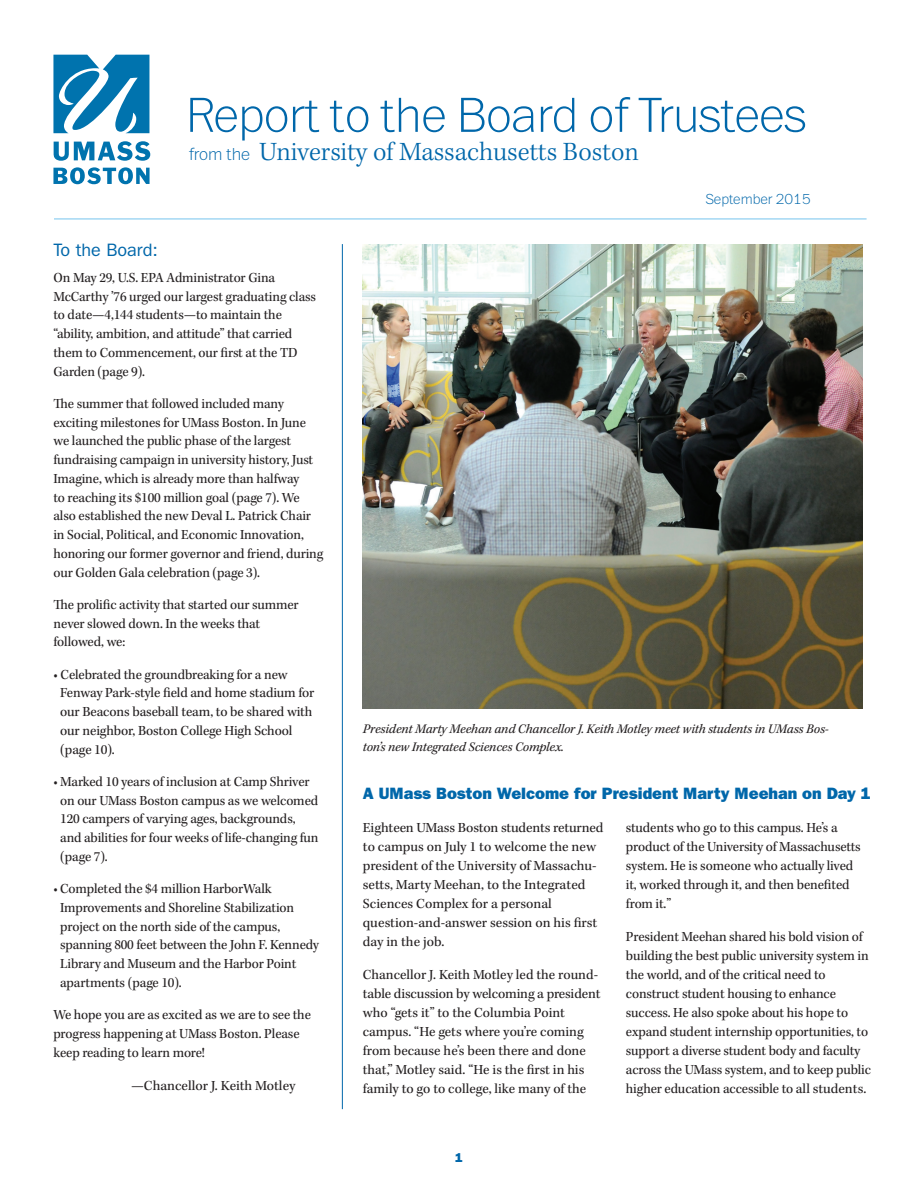
<style>
.page{position:relative;width:918px;height:1188px;background:#fff}
.page>*{position:absolute;margin:0;border:0;box-sizing:border-box;transform-origin:0 0}
.ToC_Article_Name{font:100 51px "Franklin ITC Std";letter-spacing:-.01em;color:#0067aa}
.ToC_Article_Name-2{font:300 27px "Kepler Std";letter-spacing:-.005em;color:#0067aa}
.t1{font:18px "ITC Franklin Gothic Std";color:#0067aa}
.B_head_sw{font:16.5px "ITC Franklin Gothic Std Hvy";color:#0067aa}
.t2{font:100 15px "Franklin ITC Std";color:#0067aa}
.Body_Copy_sw{font:14.25px/18.8px "Kepler Std";letter-spacing:-.01em;color:#231f20}
.t3{font:italic 13.5px/18px "Kepler Std";letter-spacing:-.01em;color:#231f20}
.t4{font:12.75px "ITC Franklin Gothic Std Hvy";color:#0067aa}
.s1{font-family:"Franklin ITC Std";font-weight:100;font-size:18px}
</style>
<div class="page">
<svg style="left:53px;top:55px;width:96px;height:78px"></svg>
<svg style="left:54px;top:141px;width:96px;height:20px"></svg>
<svg style="left:53px;top:167px;width:97px;height:17px"></svg>
<hr style="left:54px;top:218px;width:813px;height:2px;background:#a3d8f4">
<hr style="left:342px;top:244px;width:1px;height:865px;background:#0067aa">
<img style="left:363px;top:244px;width:500px;height:464px">
<p class="ToC_Article_Name" style="left:186px;top:90px;width:622px">Report to the Board of Trustees</p>
<p class="ToC_Article_Name-2" style="left:189px;top:137px;width:451px"><span class="s1">from the</span> University of Massachusetts Boston</p>
<p class="t2" style="left:706px;top:192px;width:106px">September 2015</p>
<p class="t1" style="left:53px;top:240px;width:106px">To the Board:</p>
<p class="Body_Copy_sw" style="left:53px;top:269px;width:223px">On May 29, U.S. EPA Administrator Gina</p>
<p class="Body_Copy_sw" style="left:53px;top:287px;width:264px">McCarthy ’76 urged our largest graduating class to date—4,144 students—to maintain the</p>
<p class="Body_Copy_sw" style="left:53px;top:325px;width:246px">“ability, ambition, and attitude” that carried them to Commencement, our first at the TD<br>Garden (page 9).</p>
<p class="Body_Copy_sw" style="left:53px;top:395px;width:271px">The summer that followed included many exciting milestones for UMass Boston. In June we launched the public phase of the largest fundraising campaign in university history, Just Imagine, which is already more than halfway<br>to reaching its $100 million goal (page 7). We also established the new Deval L. Patrick Chair in Social, Political, and Economic Innovation, honoring our former governor and friend, during our Golden Gala celebration (page 3).</p>
<p class="Body_Copy_sw" style="left:53px;top:596px;width:247px">The prolific activity that started our summer never slowed down. In the weeks that</p>
<p class="Body_Copy_sw" style="left:53px;top:633px;width:73px">followed, we:</p>
<p class="Body_Copy_sw" style="left:60px;top:665px;width:256px;text-indent:-7px">• Celebrated the groundbreaking for a new Fenway Park-style field and home stadium for our Beacons baseball team, to be shared with our neighbor, Boston College High School (page 10).</p>
<p class="Body_Copy_sw" style="left:60px;top:773px;width:260px;text-indent:-7px">• Marked 10 years of inclusion at Camp Shriver on our UMass Boston campus as we welcomed 120 campers of varying ages, backgrounds, and abilities for four weeks of life-changing fun (page 7).</p>
<p class="Body_Copy_sw" style="left:53px;top:880px;width:220px">• Completed the $4 million HarborWalk</p>
<p class="Body_Copy_sw" style="left:60px;top:899px;width:235px">Improvements and Shoreline Stabilization</p>
<p class="Body_Copy_sw" style="left:60px;top:917px;width:260px">project on the north side of the campus, spanning 800 feet between the John F. Kennedy Library and Museum and the Harbor Point apartments (page 10).</p>
<p class="Body_Copy_sw" style="left:53px;top:1006px;width:259px;line-height:19.2px">We hope you are as excited as we are to see the progress happening at UMass Boston. Please keep reading to learn more!</p>
<p class="Body_Copy_sw" style="left:131px;top:1077px;width:166px">—Chancellor J. Keith Motley</p>
<p class="t3" style="left:363px;top:720px;width:468px">President Marty Meehan and Chancellor J. Keith Motley meet with students in UMass Bos&shy;ton’s new Integrated Sciences Complex.</p>
<p class="B_head_sw" style="left:363px;top:783px;width:509px">A UMass Boston Welcome for President Marty Meehan on Day 1</p>
<p class="Body_Copy_sw" style="left:363px;top:818px;width:242px">Eighteen UMass Boston students returned to campus on July 1 to welcome the new president of the University of Massachu&shy;setts, Marty Meehan, to the Integrated Sciences Complex for a personal</p>
<p class="Body_Copy_sw" style="left:363px;top:914px;width:236px">question-and-answer session on his first</p>
<p class="Body_Copy_sw" style="left:363px;top:933px;width:83px">day in the job.</p>
<p class="Body_Copy_sw" style="left:363px;top:965px;width:239px">Chancellor J. Keith Motley led the round&shy;table discussion by welcoming a president who “gets it” to the Columbia Point</p>
<p class="Body_Copy_sw" style="left:363px;top:1022px;width:225px">campus. “He gets where you’re coming from because he’s been there and done that,” Motley said. “He is the first in his family to go to college, like many of the</p>
<p class="Body_Copy_sw" style="left:626px;top:818px;width:236px">students who go to this campus. He’s a product of the University of Massachusetts system. He is someone who actually lived it, worked through it, and then benefited from it.”</p>
<p class="Body_Copy_sw" style="left:626px;top:928px;width:244px">President Meehan shared his bold vision of building the best public university system in the world, and of the critical need to</p>
<p class="Body_Copy_sw" style="left:626px;top:985px;width:247px">construct student housing to enhance success. He also spoke about his hope to expand student internship opportunities, to support a diverse student body and faculty across the UMass system, and to keep public higher education accessible to all students.</p>
<p class="t4" style="left:455px;top:1150px;width:9px">1</p>
</div>
